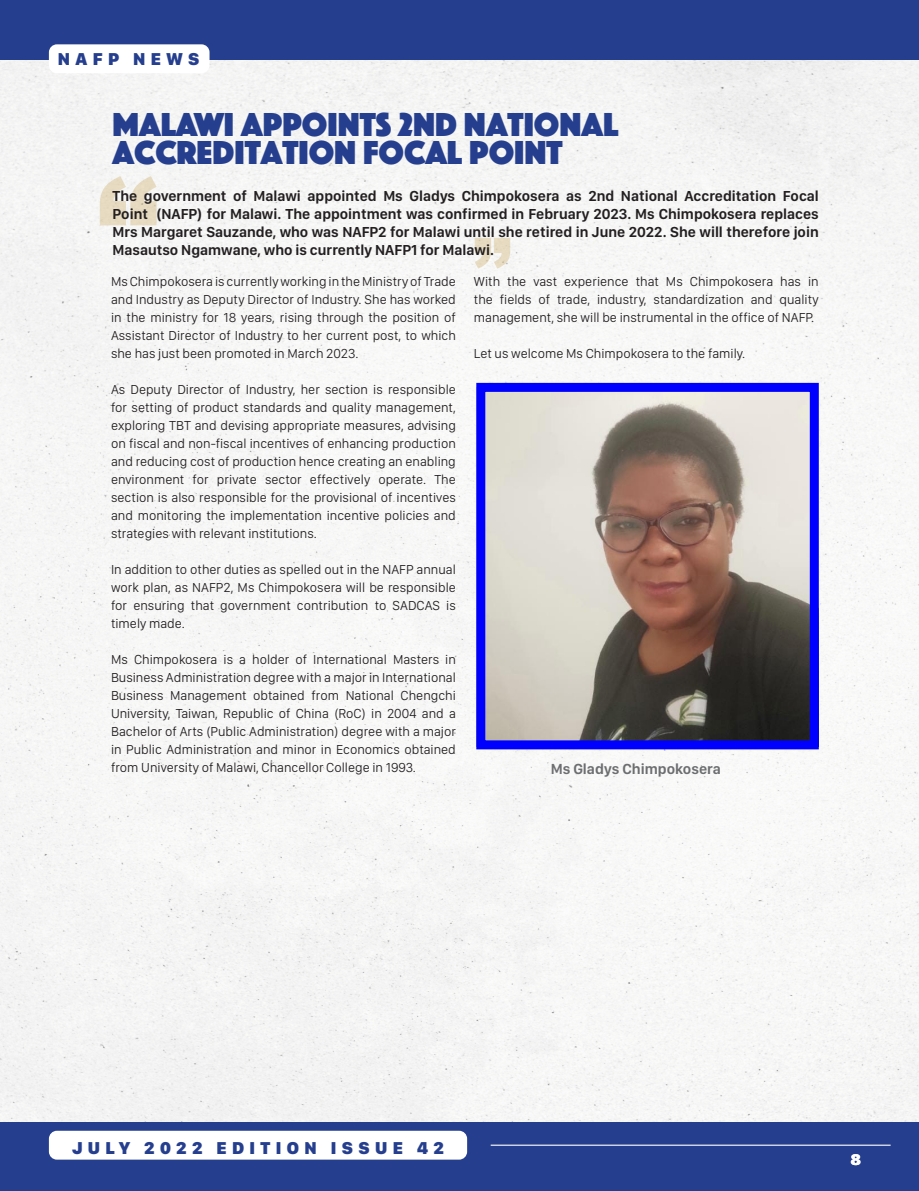
<style>
.page{position:relative;width:919px;height:1191px;background:#fff}
.page>*{position:absolute;margin:0;border:0;box-sizing:border-box;transform-origin:0 0}
.t1{font:34.5px/28.5px "Phosphate Solid";color:#253f8e}
.t2{font:900 17.85px "SF Compact Display";letter-spacing:.3em;color:#253f8e}
.t3{font:900 16.05px "SF Compact Display";color:#fff}
.t4{font:600 15.15px "SF Compact Display";color:#6d6e70}
.t5{font:600 15px/18px "SF Compact Display";color:#231f20;text-align:justify}
.t6{font:300 13.5px/18px "SF Compact Display";color:#231f20;text-align:justify}
</style>
<div class="page">
<div style="left:0;top:59px;width:918px;height:1064px;background:#f6f6f6"></div>
<div style="left:0;top:1123px;width:918px;height:68px;background:#253f8e"></div>
<div style="left:0;top:0;width:918px;height:59px;background:#253f8e"></div>
<div style="left:49px;top:1130px;width:418px;height:29px;background:#fff;border-radius:8px"></div>
<hr style="left:490px;top:1144px;width:400px;height:1px;background:#fff">
<div style="left:49px;top:44px;width:160px;height:29px;background:#fff;border-radius:8px"></div>
<svg style="left:100px;top:176px;width:56px;height:49px"></svg>
<svg style="left:474px;top:238px;width:36px;height:30px"></svg>
<img style="left:486px;top:393px;width:322px;height:346px">
<div style="left:476px;top:383px;width:342px;height:366px;border:9px solid #00f"></div>
<p class="t2" style="left:58px;top:48px;width:143px">NAFP NEWS</p>
<p class="t1" style="left:112px;top:108px;width:507px">MALAWI APPOINTS 2ND NATIONAL<br>ACCREDITATION FOCAL POINT</p>
<p class="t5" style="left:112px;top:187px;width:707px">The government of Malawi appointed Ms Gladys Chimpokosera as 2nd National Accreditation Focal Point (NAFP) for Malawi. The appointment was confirmed in February 2023. Ms Chimpokosera replaces Mrs Margaret Sauzande, who was NAFP2 for Malawi until she retired in June 2022. She will therefore join Masautso Ngamwane, who is currently NAFP1 for Malawi.</p>
<p class="t6" style="left:111px;top:272px;width:346px">Ms Chimpokosera is currently working in the Ministry of Trade and Industry as Deputy Director of Industry. She has worked in the ministry for 18 years, rising through the position of Assistant Director of Industry to her current post, to which she has just been promoted in March 2023.</p>
<p class="t6" style="left:111px;top:380px;width:346px">As Deputy Director of Industry, her section is responsible for setting of product standards and quality management, exploring TBT and devising appropriate measures, advising on fiscal and non-fiscal incentives of enhancing production and reducing cost of production hence creating an enabling environment for private sector effectively operate. The section is also responsible for the provisional of incentives and monitoring the implementation incentive policies and strategies with relevant institutions.</p>
<p class="t6" style="left:111px;top:560px;width:346px">In addition to other duties as spelled out in the NAFP annual work plan, as NAFP2, Ms Chimpokosera will be responsible for ensuring that government contribution to SADCAS is timely made.</p>
<p class="t6" style="left:111px;top:650px;width:346px">Ms Chimpokosera is a holder of International Masters in Business Administration degree with a major in International Business Management obtained from National Chengchi University, Taiwan, Republic of China (RoC) in 2004 and a Bachelor of Arts (Public Administration) degree with a major in Public Administration and minor in Economics obtained from University of Malawi, Chancellor College in 1993.</p>
<p class="t6" style="left:474px;top:272px;width:346px">With the vast experience that Ms Chimpokosera has in the fields of trade, industry, standardization and quality management, she will be instrumental in the office of NAFP.</p>
<p class="t6" style="left:474px;top:344px;width:273px">Let us welcome Ms Chimpokosera to the family.</p>
<p class="t4" style="left:550px;top:760px;width:172px">Ms Gladys Chimpokosera</p>
<p class="t2" style="left:72px;top:1137px;width:373px">JULY 2022 EDITION ISSUE 42</p>
<p class="t3" style="left:850px;top:1149px;width:12px">8</p>
</div>
